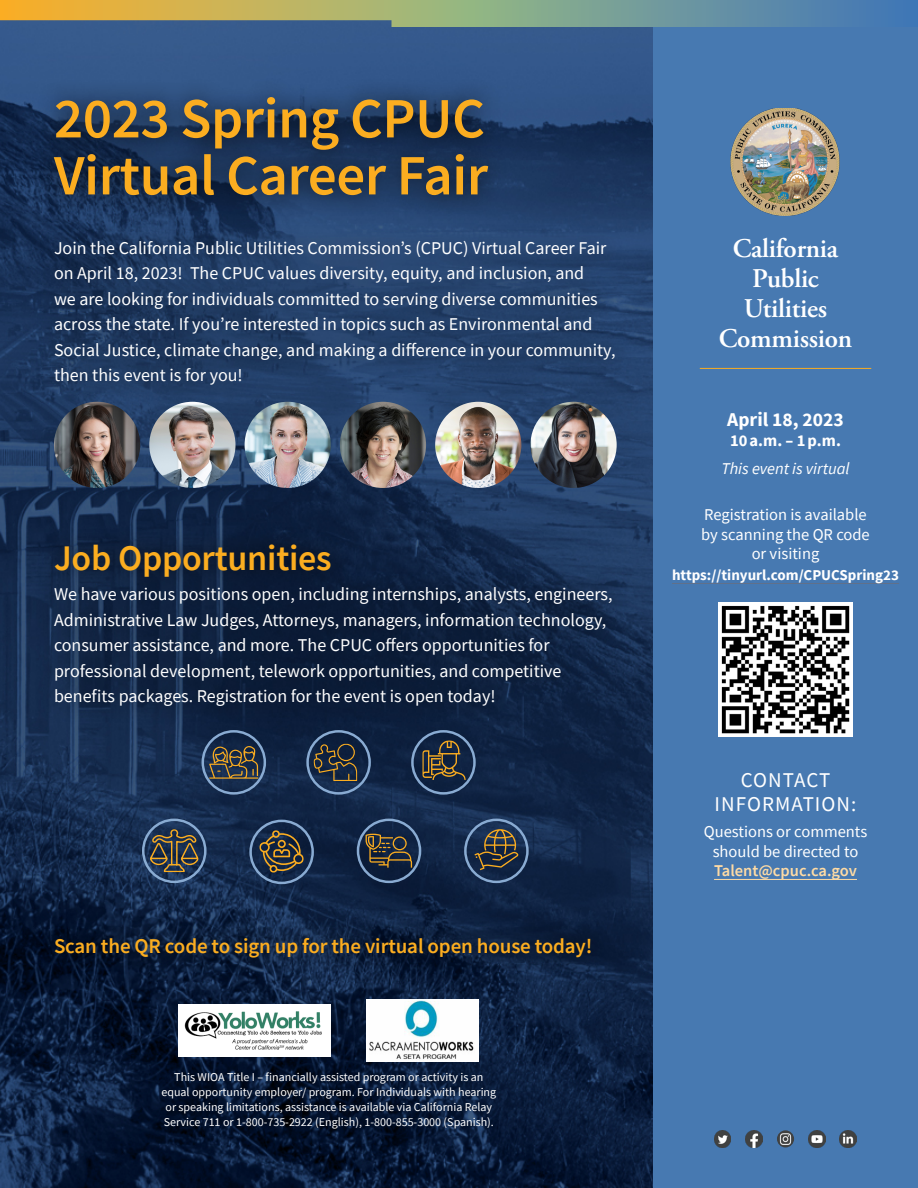
<style>
.page{position:relative;width:918px;height:1188px;background:#fff}
.page>*{position:absolute;margin:0;border:0;box-sizing:border-box;transform-origin:0 0}
.title_onesheet{font:600 57px/57px "Source Sans Pro";letter-spacing:-.005em;color:#fbad20}
.title_onesheet-2{font:600 36px "Source Sans Pro";letter-spacing:-.005em;color:#fbad20}
.t1{font:600 27px/30px "Adobe Garamond Pro";letter-spacing:-.01em;color:#fff;text-align:center}
.Subhead1{font:600 21px "Source Sans Pro";letter-spacing:-.005em;color:#fbad20}
.subtitle_onesheet{font:21px/24px "Source Sans Pro";letter-spacing:.05em;color:#fff;text-align:center}
.sidebar{font:700 19.5px "Source Sans Pro";color:#fff}
.body_copy_onesheet{font:18px/25.5px "Source Sans Pro";color:#fff}
.sidebar-2{font:16.5px/19.5px "Source Sans Pro";color:#fff;text-align:center}
.sidebar-3{font:italic 16.5px "Source Sans Pro";color:#fff}
.sidebar-4{font:700 16.5px "Source Sans Pro";color:#fff}
.sidebar-5{font:700 15px "Source Sans Pro";color:#fff}
.body_copy_onesheet-2{font:12px/15px "Source Sans Pro";color:#fff;text-align:center}
.s1{font-weight:600;color:#ffdba4}
</style>
<div class="page">
<img style="left:0;top:27px;width:653px;height:1161px">
<div style="left:653px;top:0;width:265px;height:1188px;background:#4779b1"></div>
<svg style="left:0;top:0;width:918px;height:27px;background:#8a9b80"></svg>
<div style="left:33px;top:76px;width:601px;height:903px;background:#000;opacity:.75"></div>
<svg style="left:209px;top:746px;width:49px;height:33px;background:#514c41"></svg>
<div style="left:202px;top:730px;width:64px;height:65px;border:2px solid #89abd2;border-radius:50%"></div>
<svg style="left:259px;top:830px;width:45px;height:43px;background:#49453b"></svg>
<div style="left:249px;top:820px;width:65px;height:64px;border:2px solid #89abd2;border-radius:50%"></div>
<svg style="left:422px;top:740px;width:44px;height:40px;background:#444239"></svg>
<div style="left:411px;top:730px;width:65px;height:65px;border:2px solid #89abd2;border-radius:50%"></div>
<svg style="left:474px;top:829px;width:44px;height:41px;background:#414240"></svg>
<div style="left:464px;top:819px;width:65px;height:64px;border:2px solid #89abd2;border-radius:50%"></div>
<svg style="left:314px;top:744px;width:43px;height:37px;background:#383a3b"></svg>
<div style="left:306px;top:730px;width:65px;height:65px;border:2px solid #89abd2;border-radius:50%"></div>
<svg style="left:366px;top:834px;width:46px;height:34px;background:#434038"></svg>
<div style="left:357px;top:819px;width:64px;height:64px;border:2px solid #89abd2;border-radius:50%"></div>
<svg style="left:150px;top:829px;width:49px;height:43px;background:#4c4c47"></svg>
<div style="left:142px;top:819px;width:65px;height:64px;border:2px solid #89abd2;border-radius:50%"></div>
<img style="left:340px;top:402px;width:86px;height:86px;border-radius:43px">
<img style="left:149px;top:402px;width:87px;height:86px;border-radius:43px">
<img style="left:54px;top:402px;width:86px;height:86px;border-radius:43px">
<img style="left:435px;top:402px;width:86px;height:86px;border-radius:43px">
<img style="left:530px;top:402px;width:87px;height:86px;border-radius:43px">
<img style="left:245px;top:402px;width:86px;height:86px;border-radius:43px">
<img style="left:730px;top:108px;width:110px;height:108px">
<hr style="left:700px;top:368px;width:171px;height:1px;background:#fbad20">
<hr style="left:672px;top:583px;width:227px;height:1px;background:#60708a">
<hr style="left:714px;top:879px;width:143px;height:1px;background:#ffdba4">
<img style="left:719px;top:603px;width:133px;height:134px">
<div style="left:366px;top:999px;width:113px;height:62px;background:#fff"></div>
<img style="left:370px;top:1000px;width:104px;height:59px">
<img style="left:179px;top:1004px;width:152px;height:52px">
<img style="left:746px;top:1130px;width:16px;height:17px">
<img style="left:714px;top:1130px;width:17px;height:17px">
<img style="left:808px;top:1130px;width:17px;height:17px">
<img style="left:840px;top:1130px;width:17px;height:17px">
<img style="left:777px;top:1130px;width:17px;height:18px;border-radius:9px">
<p class="title_onesheet" style="left:54px;top:89px;width:436px">2023 Spring CPUC<br>Virtual Career Fair</p>
<p class="body_copy_onesheet" style="left:54px;top:235px;width:563px">Join the California Public Utilities Commission’s (CPUC) Virtual Career Fair on April 18, 2023! The CPUC values diversity, equity, and inclusion, and<br>we are looking for individuals committed to serving diverse communities across the state. If you’re interested in topics such as Environmental and Social Justice, climate change, and making a difference in your community, then this event is for you!</p>
<p class="title_onesheet-2" style="left:54px;top:535px;width:279px">Job Opportunities</p>
<p class="body_copy_onesheet" style="left:54px;top:581px;width:560px">We have various positions open, including internships, analysts, engineers, Administrative Law Judges, Attorneys, managers, information technology, consumer assistance, and more. The CPUC offers opportunities for professional development, telework opportunities, and competitive benefits packages. Registration for the event is open today!</p>
<p class="Subhead1" style="left:54px;top:932px;width:540px">Scan the QR code to sign up for the virtual open house today!</p>
<p class="body_copy_onesheet-2" style="left:161px;top:1069px;width:336px">This WIOA Title I – financially assisted program or activity is an equal opportunity employer/ program. For Individuals with hearing or speaking limitations, assistance is available via California Relay Service 711 or 1-800-735-2922 (English), 1-800-855-3000 (Spanish).</p>
<h3 class="t1" style="left:719px;top:234px;width:135px">California<br>Public<br>Utilities<br>Commission</h3>
<p class="sidebar" style="left:727px;top:407px;width:118px">April 18, 2023</p>
<p class="sidebar-4" style="left:730px;top:429px;width:112px">10a.m. – 1p.m.</p>
<p class="sidebar-3" style="left:721px;top:458px;width:130px">This event is virtual</p>
<p class="sidebar-2" style="left:701px;top:505px;width:170px">Registration is available by scanning the QR code or visiting</p>
<p class="sidebar-5" style="left:672px;top:565px;width:229px">https://tinyurl.com/CPUCSpring23</p>
<p class="subtitle_onesheet" style="left:715px;top:768px;width:143px">CONTACT<br>INFORMATION:</p>
<p class="sidebar-2" style="left:704px;top:822px;width:165px">Questions or comments should be directed to<br><span class="s1">Talent@cpuc.ca.gov</span></p>
</div>
